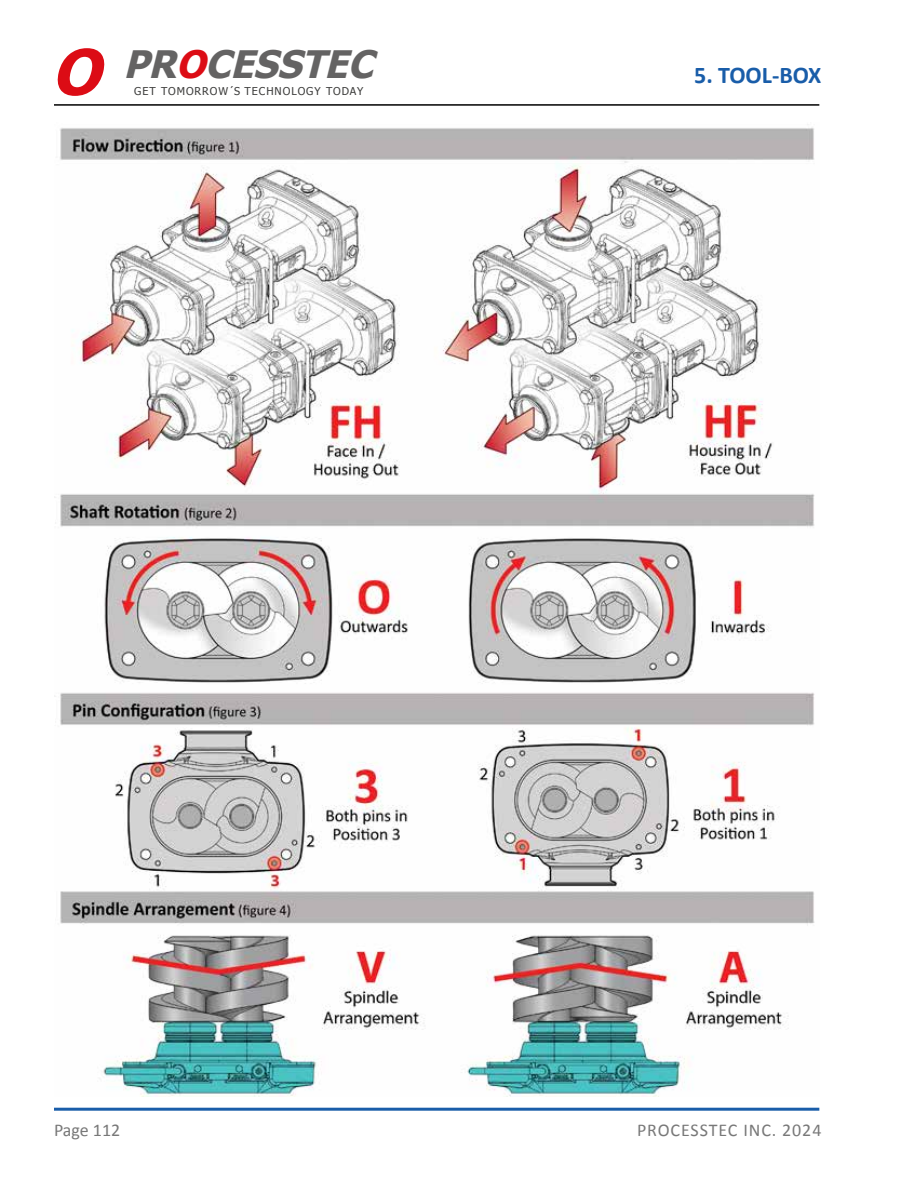
<style>
.page{position:relative;width:918px;height:1188px;background:#fff}
.page>*{position:absolute;margin:0;border:0;box-sizing:border-box;transform-origin:0 0}
.t1{font:italic 700 63px "Tahoma";color:#dc0c15}
.t2{font:italic 700 37.8px "Tahoma";color:#646363}
.t3{font:700 24px "Calibri";color:#195da9}
.t4{font:18px "Calibri";letter-spacing:.05em;color:#787878}
.t5{font:10.8px "Tahoma";letter-spacing:.09em;color:#3c3c3b}
.s1{color:#dc0c15}
</style>
<div class="page">
<hr style="left:54px;top:104px;width:765px;height:2px;background:#000">
<hr style="left:54px;top:1108px;width:765px;height:3px;background:#195da9">
<img style="left:55px;top:124px;width:760px;height:973px">
<h1 class="t1" style="left:51px;top:28px;width:70px">O</h1>
<h2 class="t2" style="left:123px;top:38px;width:263px">PR<span class="s1">O</span>CESSTEC</h2>
<p class="t5" style="left:134px;top:84px;width:230px">GET TOMORROW´S TECHNOLOGY TODAY</p>
<h3 class="t3" style="left:694px;top:58px;width:129px">5. TOOL-BOX</h3>
<h3 class="t4" style="left:54px;top:1117px;width:68px">Page 112</h3>
<h3 class="t4" style="left:637px;top:1117px;width:186px">PROCESSTEC INC. 2024</h3>
</div>
